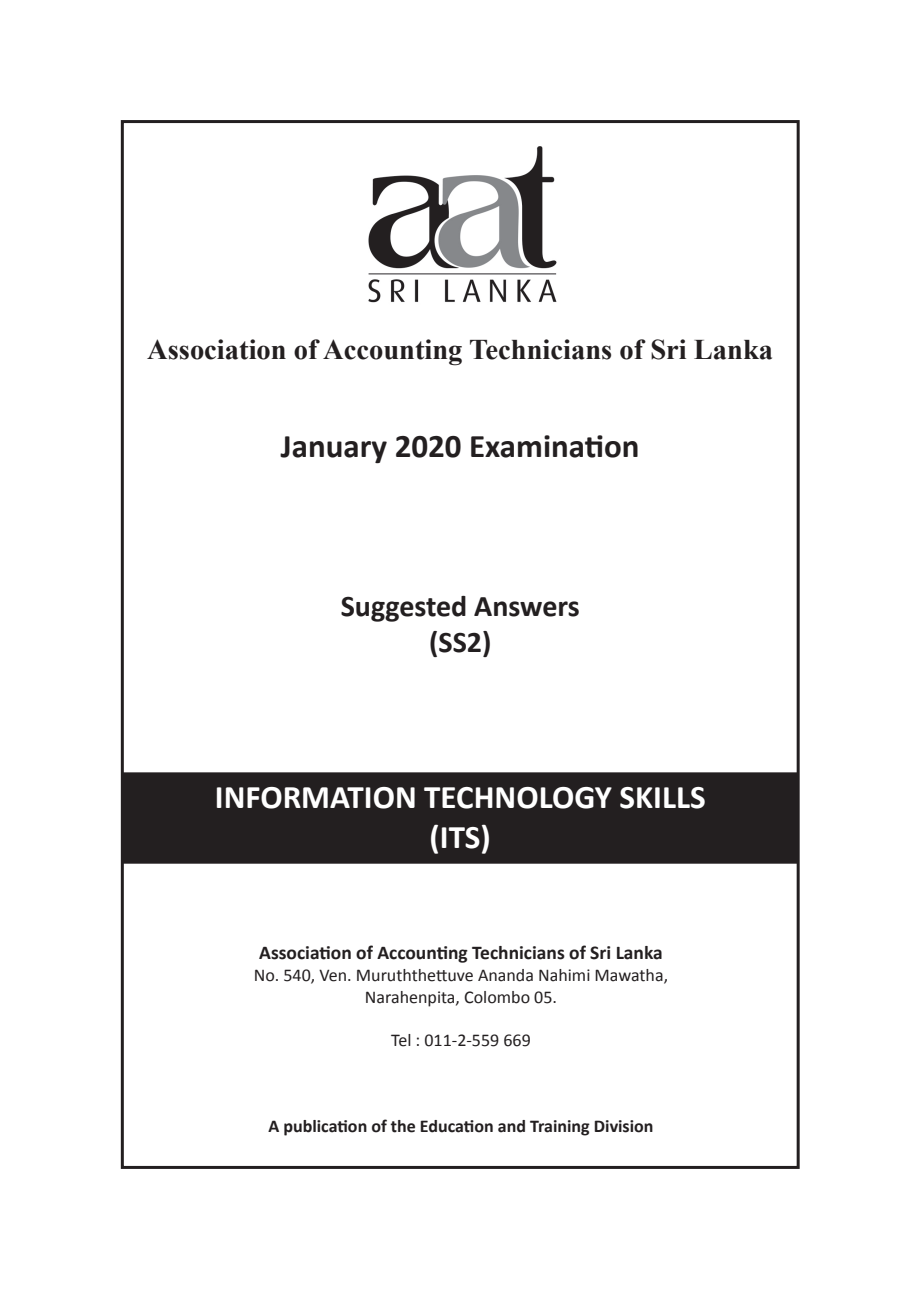
<style>
.page{position:relative;width:919px;height:1289px;background:#fff}
.page>*{position:absolute;margin:0;border:0;box-sizing:border-box;transform-origin:0 0}
.t1{font:700 33px "Calibri";color:#fff}
.t2{font:700 33px "Calibri";color:#231f20}
.t3{font:700 30px "Calibri";color:#231f20}
.t4{font:700 28.5px "Times New Roman";color:#231f20}
.t5{font:700 19.5px "Calibri";color:#231f20}
.t6{font:18px "Calibri";color:#231f20}
.t7{font:700 18px "Calibri";color:#231f20}
</style>
<div class="page">
<div style="left:122px;top:773px;width:676px;height:90px;background:#231f20"></div>
<div style="left:122px;top:772px;width:676px;height:91px;border:2px solid #231f20"></div>
<img style="left:368px;top:146px;width:189px;height:157px">
<p class="t4" style="left:147px;top:329px;width:627px">Association of Accounting Technicians of Sri Lanka</p>
<p class="t2" style="left:281px;top:425px;width:360px">January 2020 Examination</p>
<p class="t3" style="left:340px;top:587px;width:240px">Suggested Answers</p>
<p class="t3" style="left:429px;top:623px;width:64px">(SS2)</p>
<p class="t1" style="left:215px;top:776px;width:492px">INFORMATION TECHNOLOGY SKILLS</p>
<p class="t1" style="left:429px;top:815px;width:63px">(ITS)</p>
<p class="t5" style="left:259px;top:940px;width:405px">Association of Accounting Technicians of Sri Lanka</p>
<p class="t6" style="left:254px;top:963px;width:416px">No. 540, Ven. Muruththettuve Ananda Nahimi Mawatha,</p>
<p class="t6" style="left:365px;top:985px;width:194px">Narahenpita, Colombo 05.</p>
<p class="t6" style="left:391px;top:1028px;width:141px">Tel : 011-2-559 669</p>
<p class="t7" style="left:268px;top:1114px;width:386px">A publication of the Education and Training Division</p>
</div>
